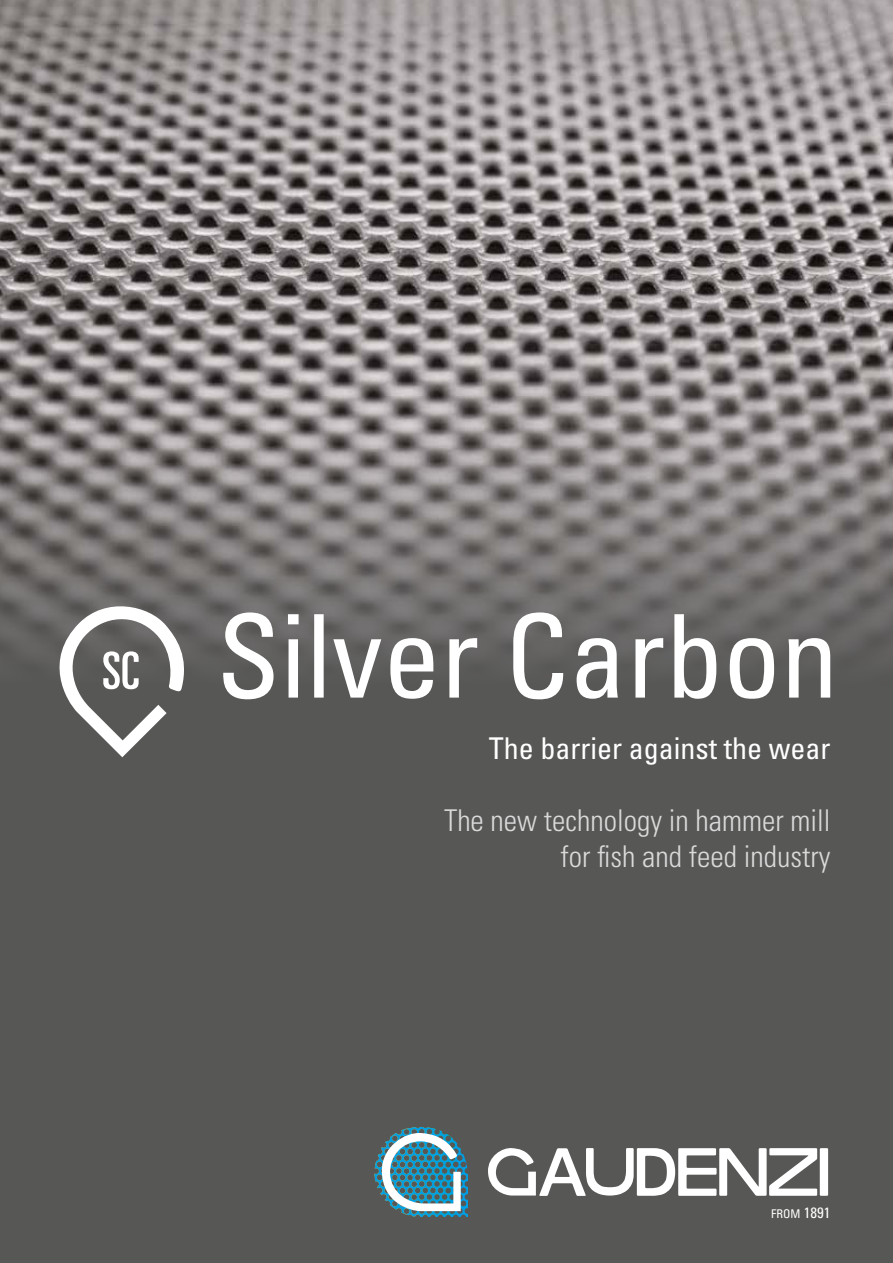
<style>
.page{position:relative;width:893px;height:1263px;background:#fff}
.page>*{position:absolute;margin:0;border:0;box-sizing:border-box;transform-origin:0 0}
.t1{font:300 condensed 30px/36px "Univers LT Std";color:#dadada;text-align:right}
.t2{font:condensed 30px "Univers LT Std";color:#fff}
.t3{font:condensed 12px "Univers LT Std";color:#fff}
.s1{font-size:15px}
</style>
<div class="page">
<div style="left:0;top:631px;width:893px;height:632px;background:#575756"></div>
<img style="left:0;top:0;width:893px;height:426px">
<svg style="left:0;top:426px;width:893px;height:260px;background:#7e7a79"></svg>
<div style="left:820px;top:1148px;width:8px;height:48px;background:#fff"></div>
<svg style="left:488px;top:1148px;width:329px;height:48px"></svg>
<svg style="left:374px;top:1127px;width:94px;height:90px"></svg>
<svg style="left:43px;top:596px;width:146px;height:161px"></svg>
<svg style="left:223px;top:612px;width:607px;height:87px"></svg>
<p class="t2" style="left:489px;top:729px;width:343px">The barrier against the wear</p>
<p class="t1" style="left:444px;top:802px;width:388px">The new technology in hammer mill for fish and feed industry</p>
<p class="t3" style="left:771px;top:1206px;width:61px">FROM <span class="s1">1891</span></p>
</div>
